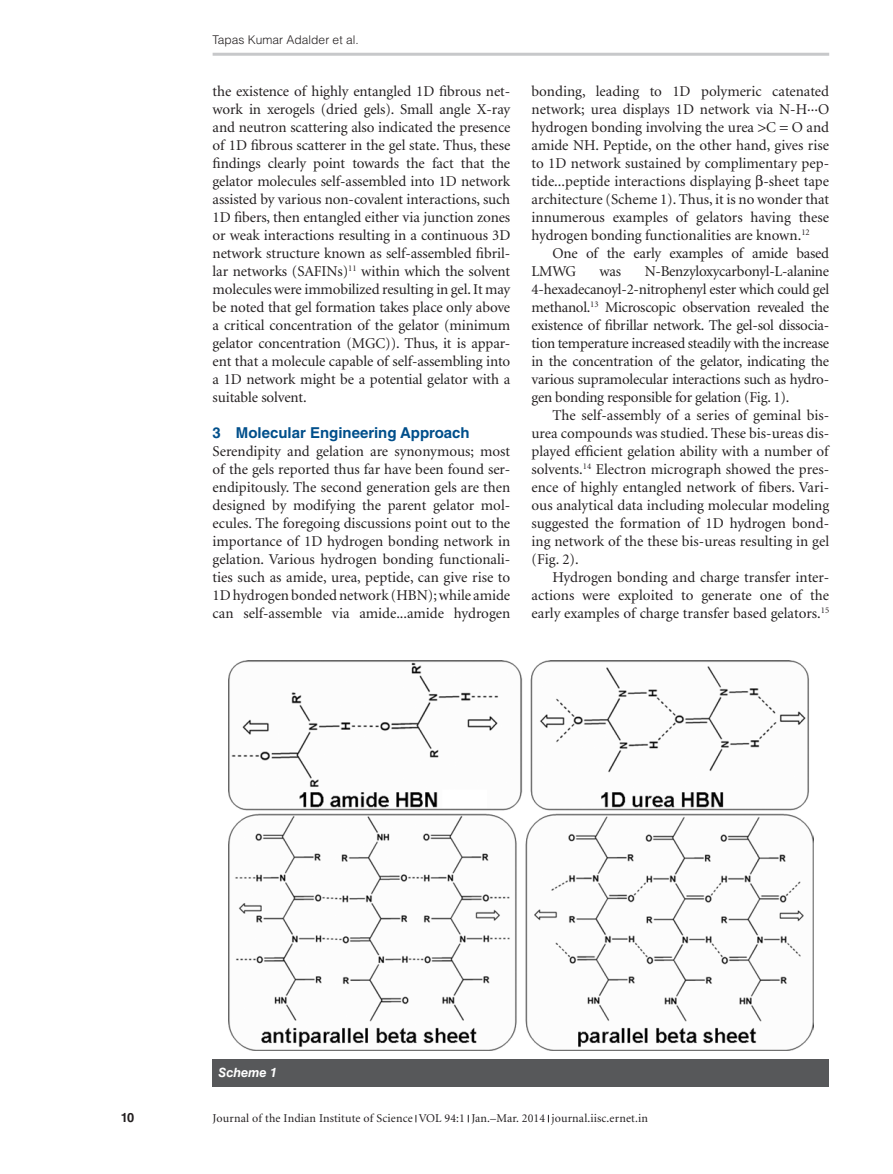
<style>
.page{position:relative;width:893px;height:1174px;background:#fff}
.page>*{position:absolute;margin:0;border:0;box-sizing:border-box;transform-origin:0 0}
.t1{font:15px/18px "Minion";letter-spacing:-.005em;color:#231f20;text-align:justify}
.t2{font:700 15px "Helvetica LT Std";color:#014f8b}
.t3{font:italic 700 12.75px "Helvetica LT Std";color:#fff}
.t4{font:700 12.75px "Helvetica LT Std";color:#231f20}
.t5{font:12px "Minion";letter-spacing:.01em;color:#231f20}
.t6{font:300 12px "Helvetica LT Std";color:#231f20}
</style>
<div class="page">
<hr style="left:213px;top:53px;width:616px;height:3px;background:#c7c8ca">
<div style="left:213px;top:1059px;width:616px;height:27px;background:#57585a"></div>
<img style="left:229px;top:660px;width:584px;height:390px">
<p class="t6" style="left:213px;top:32px;width:148px">Tapas Kumar Adalder et al.</p>
<p class="t1" style="left:213px;top:83px;width:299px">the existence of highly entangled 1D fibrous net&shy;work in xerogels (dried gels). Small angle X-ray and neutron scattering also indicated the presence of 1D fibrous scatterer in the gel state. Thus, these findings clearly point towards the fact that the gelator molecules self-assembled into 1D network assisted by various non-covalent interactions, such 1D fibers, then entangled either via junction zones or weak interactions resulting in a continuous 3D network structure known as self-assembled fibril&shy;lar networks (SAFINs)<sup>11</sup> within which the solvent molecules were immobilized resulting in gel. It may be noted that gel formation takes place only above a critical concentration of the gelator (minimum gelator concentration (MGC)). Thus, it is appar&shy;ent that a molecule capable of self-assembling into a 1D network might be a potential gelator with a suitable solvent.</p>
<p class="t2" style="left:213px;top:424px;width:258px">3 Molecular Engineering Approach</p>
<p class="t1" style="left:213px;top:443px;width:299px">Serendipity and gelation are synonymous; most of the gels reported thus far have been found ser&shy;endipitously. The second generation gels are then designed by modifying the parent gelator mol&shy;ecules. The foregoing discussions point out to the importance of 1D hydrogen bonding network in gelation. Various hydrogen bonding functionali&shy;ties such as amide, urea, peptide, can give rise to 1D hydrogen bonded network (HBN); while amide can self-assemble via amide...amide hydrogen</p>
<p class="t1" style="left:531px;top:83px;width:299px">bonding, leading to 1D polymeric catenated network; urea displays 1D network via N-H...O hydrogen bonding involving the urea C O and amide NH. Peptide, on the other hand, gives rise to 1D network sustained by complimentary pep&shy;tide...peptide interactions displaying -sheet tape architecture (Scheme 1). Thus, it is no wonder that innumerous examples of gelators having these hydrogen bonding functionalities are known.<sup>12</sup></p>
<p class="t1" style="left:531px;top:245px;width:299px;text-indent:21px">One of the early examples of amide based<br>LMWG</p>
<p class="t1" style="left:531px;top:263px;width:299px;text-indent:113px">N-Benzyloxycarbonyl-L-alanine 4-hexadecanoyl-2-nitrophenyl ester which could gel methanol.<sup>13</sup> Microscopic observation revealed the existence of fibrillar network. The gel-sol dissocia&shy;tion temperature increased steadily with the increase in the concentration of the gelator, indicating the various supramolecular interactions such as hydro&shy;gen bonding responsible for gelation (Fig. 1).</p>
<p class="t1" style="left:531px;top:407px;width:299px;text-indent:21px">The self-assembly of a series of geminal bis&shy;urea compounds was studied. These bis-ureas dis&shy;played efficient gelation ability with a number of solvents.<sup>14</sup> Electron micrograph showed the pres&shy;ence of highly entangled network of fibers. Vari&shy;ous analytical data including molecular modeling suggested the formation of 1D hydrogen bond&shy;ing network of the these bis-ureas resulting in gel (Fig. 2).</p>
<p class="t1" style="left:531px;top:569px;width:299px;text-indent:21px">Hydrogen bonding and charge transfer inter&shy;actions were exploited to generate one of the early examples of charge transfer based gelators.<sup>15</sup></p>
<p class="t1" style="left:599px;top:263px;width:23px">was</p>
<p class="t3" style="left:219px;top:1065px;width:60px">Scheme 1</p>
<p class="t4" style="left:121px;top:1110px;width:15px">10</p>
<p class="t5" style="left:213px;top:1112px;width:437px">Journal of the Indian Institute of Science VOL 94:1 Jan.–Mar. 2014 journal.iisc.ernet.in</p>
</div>
